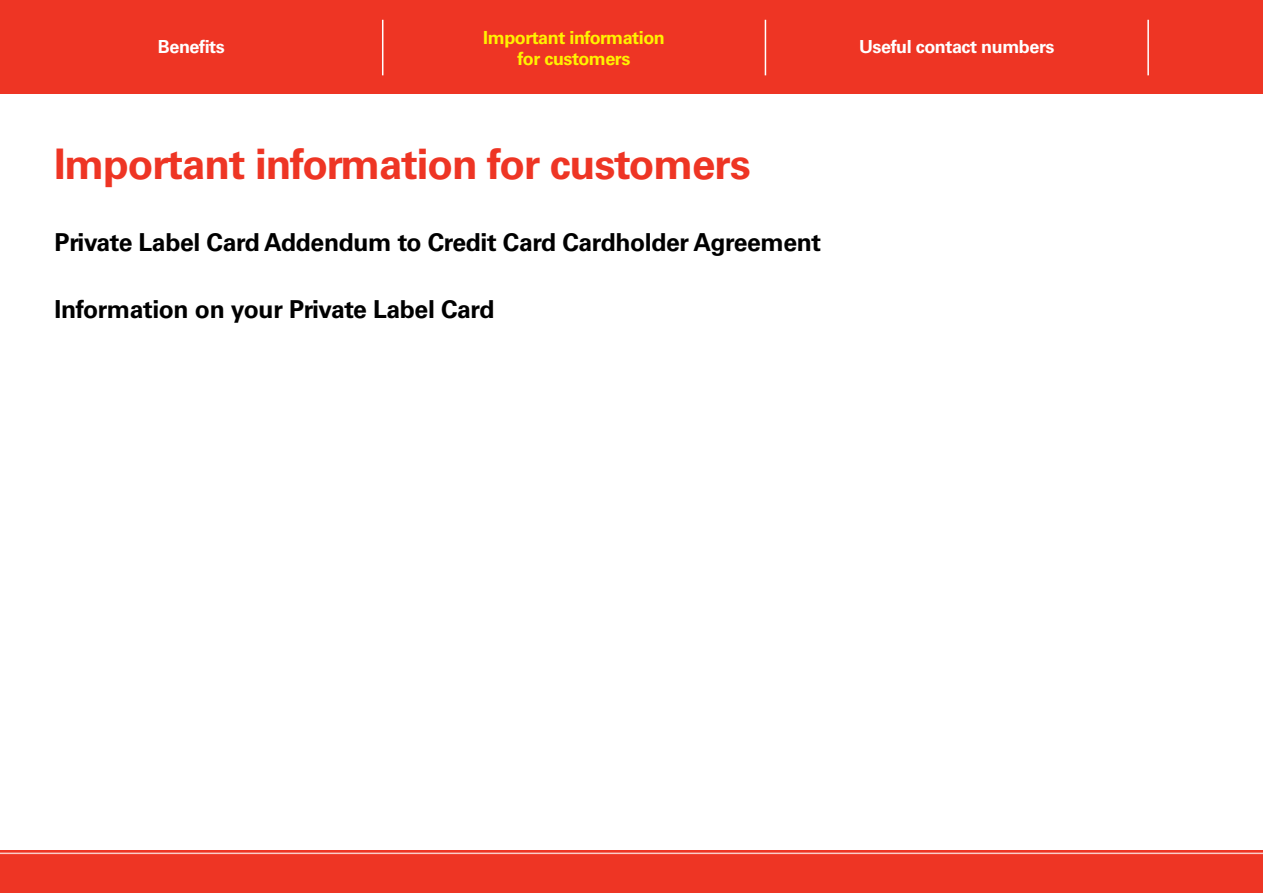
<style>
.page{position:relative;width:1263px;height:893px;background:#fff}
.page>*{position:absolute;margin:0;border:0;box-sizing:border-box;transform-origin:0 0}
.t1{font:700 42px "Univers LT Std";letter-spacing:-.025em;color:#ee3524}
.t2{font:700 24.75px "Univers LT Std";letter-spacing:-.015em;color:#000}
.t3{font:700 18px/21px "Univers LT Std";letter-spacing:-.025em;color:#fff200;text-align:center}
.t4{font:700 18px "Univers LT Std";letter-spacing:-.025em;color:#fff}
</style>
<div class="page">
<div style="left:0;top:850px;width:1263px;height:43px;background:#ee3524"></div>
<hr style="left:0;top:853px;width:1263px;height:1px;background:#fff">
<div style="left:0;top:0;width:1263px;height:94px;background:#ee3524"></div>
<hr style="left:1147px;top:20px;width:2px;height:55px;background:#fff">
<hr style="left:382px;top:20px;width:1px;height:55px;background:#fff">
<hr style="left:765px;top:20px;width:1px;height:55px;background:#fff">
<p class="t4" style="left:158px;top:37px;width:68px">Benefits</p>
<p class="t3" style="left:483px;top:27px;width:183px">Important information for customers</p>
<p class="t4" style="left:859px;top:36px;width:197px">Useful contact numbers</p>
<h1 class="t1" style="left:54px;top:140px;width:698px">Important information for customers</h1>
<p class="t2" style="left:55px;top:227px;width:768px">Private Label Card Addendum to Credit Card Cardholder Agreement</p>
<p class="t2" style="left:55px;top:295px;width:441px">Information on your Private Label Card</p>
</div>
